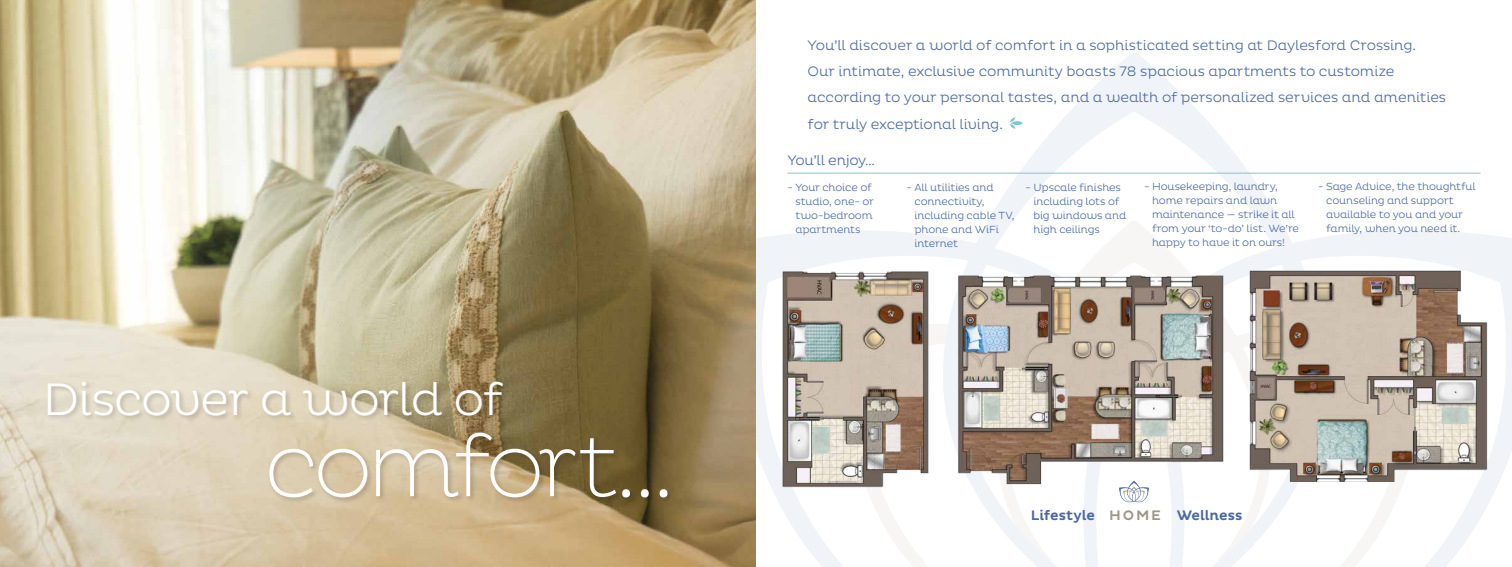
<style>
.page{position:relative;width:1512px;height:567px;background:#fff}
.page>*{position:absolute;margin:0;border:0;box-sizing:border-box;transform-origin:0 0}
.t1{font:200 88.38px "Pluto";letter-spacing:-.065em;color:#fff}
.t2{font:300 46.38px "Pluto";letter-spacing:-.03em;color:#fff}
.t3{font:300 14px/26.2px "Pluto";letter-spacing:-.005em;color:#4967a4}
.t4{font:500 14px "Pluto";color:#4967a4}
.t5{font:300 10.5px/14px "Pluto";letter-spacing:-.015em;color:#4967a4}
.s1{color:#9d9686}
</style>
<div class="page">
<svg style="left:756px;top:53px;width:756px;height:514px"></svg>
<img style="left:0;top:0;width:756px;height:567px">
<div style="left:46px;top:379px;width:628px;height:125px;background:#000;opacity:.2"></div>
<svg style="left:1010px;top:118px;width:13px;height:11px"></svg>
<img style="left:1246px;top:264px;width:242px;height:218px">
<img style="left:780px;top:270px;width:149px;height:218px">
<img style="left:950px;top:270px;width:276px;height:218px">
<hr style="left:788px;top:173px;width:692px;height:1px;background:#7ec9c9">
<h2 class="t2" style="left:43px;top:373px;width:462px">Discover a world of</h2>
<h1 class="t1" style="left:264px;top:416px;width:412px">comfort…</h1>
<p class="t3" style="left:808px;top:32px;width:640px">You’ll discover a world of comfort in a sophisticated setting at Daylesford Crossing.<br>Our intimate, exclusive community boasts 78 spacious apartments to customize according to your personal tastes, and a wealth of personalized services and amenities for truly exceptional living.</p>
<h3 class="t3" style="left:788px;top:147px;width:89px">You’ll enjoy…</h3>
<p class="t5" style="left:795px;top:181px;width:80px;text-indent:-8px">- Your choice of studio, one- or two-bedroom apartments</p>
<p class="t5" style="left:914px;top:181px;width:102px;text-indent:-8px">- All utilities and connectivity, including cable TV, phone and WiFi internet</p>
<p class="t5" style="left:1033px;top:181px;width:94px;text-indent:-8px">- Upscale finishes including lots of big windows and high ceilings</p>
<p class="t5" style="left:1152px;top:179px;width:149px;text-indent:-8px">- Housekeeping, laundry, home repairs and lawn maintenance — strike it all from your ‘to-do’ list. We’re happy to have it on ours!</p>
<p class="t5" style="left:1326px;top:179px;width:151px;text-indent:-8px">- Sage Advice, the thoughtful counseling and support available to you and your family, when you need it.</p>
<h3 class="t4" style="left:1031px;top:507px;width:213px">Lifestyle <span class="s1">HOME</span> Wellness</h3>
</div>
